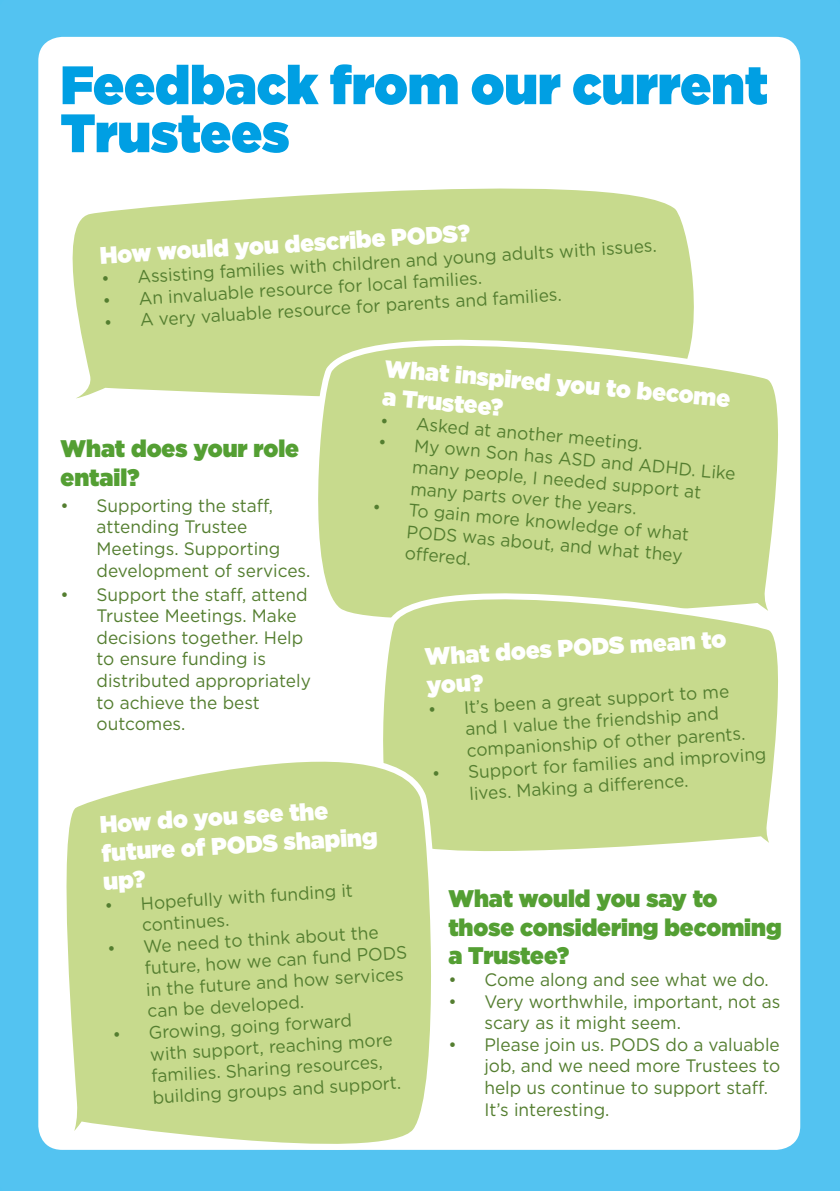
<style>
.page{position:relative;width:840px;height:1191px;background:#fff}
.page>*{position:absolute;margin:0;border:0;box-sizing:border-box;transform-origin:0 0}
.t1{font:900 54px/48px "Gotham";color:#009fe3;scale:.96 1}
.t2{font:900 24px/28.4px "Gotham";color:#fff;scale:.96 1}
.t3{font:900 24px/28.8px "Gotham";color:#549f33;scale:.96 1}
.t4{font:18px/21.6px "Gotham";color:#547e30;scale:.96 1}
</style>
<div class="page">
<div style="left:0;top:0;width:839px;height:1191px;background:#53c3f1"></div>
<div style="left:38px;top:37px;width:761px;height:1112px;background:#fff;border-radius:24px"></div>
<svg style="left:72px;top:188px;width:622px;height:211px;fill:#c7da8d"></svg>
<svg style="left:301px;top:310px;width:477px;height:306px"></svg>
<svg style="left:368px;top:566px;width:410px;height:285px"></svg>
<svg style="left:52px;top:713px;width:393px;height:437px"></svg>
<h1 class="t1" style="left:60px;top:60px;width:738px">Feedback from our current<br>Trustees</h1>
<h2 class="t2" style="left:99px;top:242px;width:387px;rotate:-4deg">How would you describe PODS?</h2>
<p class="t4" style="left:101px;top:270px;width:580px;rotate:-4deg">• Assisting families with children and young adults with issues.</p>
<p class="t4" style="left:102px;top:291px;width:397px;rotate:-4deg">• An invaluable resource for local families.</p>
<p class="t4" style="left:103px;top:313px;width:479px;rotate:-4deg">• A very valuable resource for parents and families.</p>
<h2 class="t2" style="left:386px;top:353px;width:362px;rotate:5deg">What inspired you to become a Trustee?</h2>
<p class="t4" style="left:381px;top:409px;width:276px;rotate:5deg">• Asked at another meeting.</p>
<p class="t4" style="left:415px;top:434px;width:337px;text-indent:-36px;rotate:5deg">• My own Son has ASD and ADHD. Like many people, I needed support at many parts over the years.</p>
<h2 class="t3" style="left:60px;top:434px;width:250px">What does your role entail?</h2>
<p class="t4" style="left:96px;top:494px;width:224px;text-indent:-36px">• Supporting the staff, attending Trustee<br>Meetings. Supporting development of services.</p>
<p class="t4" style="left:96px;top:583px;width:225px;text-indent:-36px">• Support the staff, attend<br>Trustee Meetings. Make decisions together. Help to ensure funding is distributed appropriately to achieve the best outcomes.</p>
<p class="t4" style="left:409px;top:498px;width:294px;text-indent:-36px;rotate:5deg">• To gain more knowledge of what<br>PODS was about, and what they off ered.</p>
<h2 class="t2" style="left:423px;top:644px;width:316px;line-height:27.8px;rotate:-4deg">What does PODS mean to you?</h2>
<p class="t4" style="left:462px;top:697px;width:292px;text-indent:-36px;rotate:-4deg">• It’s been a great support to me and I value the friendship and companionship of other parents.</p>
<p class="t4" style="left:467px;top:762px;width:313px;text-indent:-36px;rotate:-4deg">• Support for families and improving lives. Making a diff erence.</p>
<h2 class="t2" style="left:98px;top:810px;width:289px;rotate:-4deg">How do you see the future of PODS shaping up?</h2>
<p class="t4" style="left:140px;top:893px;width:223px;line-height:21px;text-indent:-36px;rotate:-4deg">• Hopefully with funding it continues.</p>
<p class="t4" style="left:142px;top:936px;width:275px;text-indent:-35px;rotate:-4deg">• We need to think about the future, how we can fund PODS in the future and how services can be developed.</p>
<p class="t4" style="left:147px;top:1022px;width:260px;text-indent:-35px;rotate:-4deg">• Growing, going forward<br>with support, reaching more families. Sharing resources, building groups and support.</p>
<h2 class="t3" style="left:448px;top:883px;width:348px">What would you say to those considering becoming a Trustee?</h2>
<p class="t4" style="left:448px;top:968px;width:335px">• Come along and see what we do.</p>
<p class="t4" style="left:484px;top:990px;width:309px;text-indent:-36px">• Very worthwhile, important, not as scary as it might seem.</p>
<p class="t4" style="left:484px;top:1033px;width:309px;text-indent:-36px">• Please join us. PODS do a valuable job, and we need more Trustees to help us continue to support staff.<br>It’s interesting.</p>
</div>
